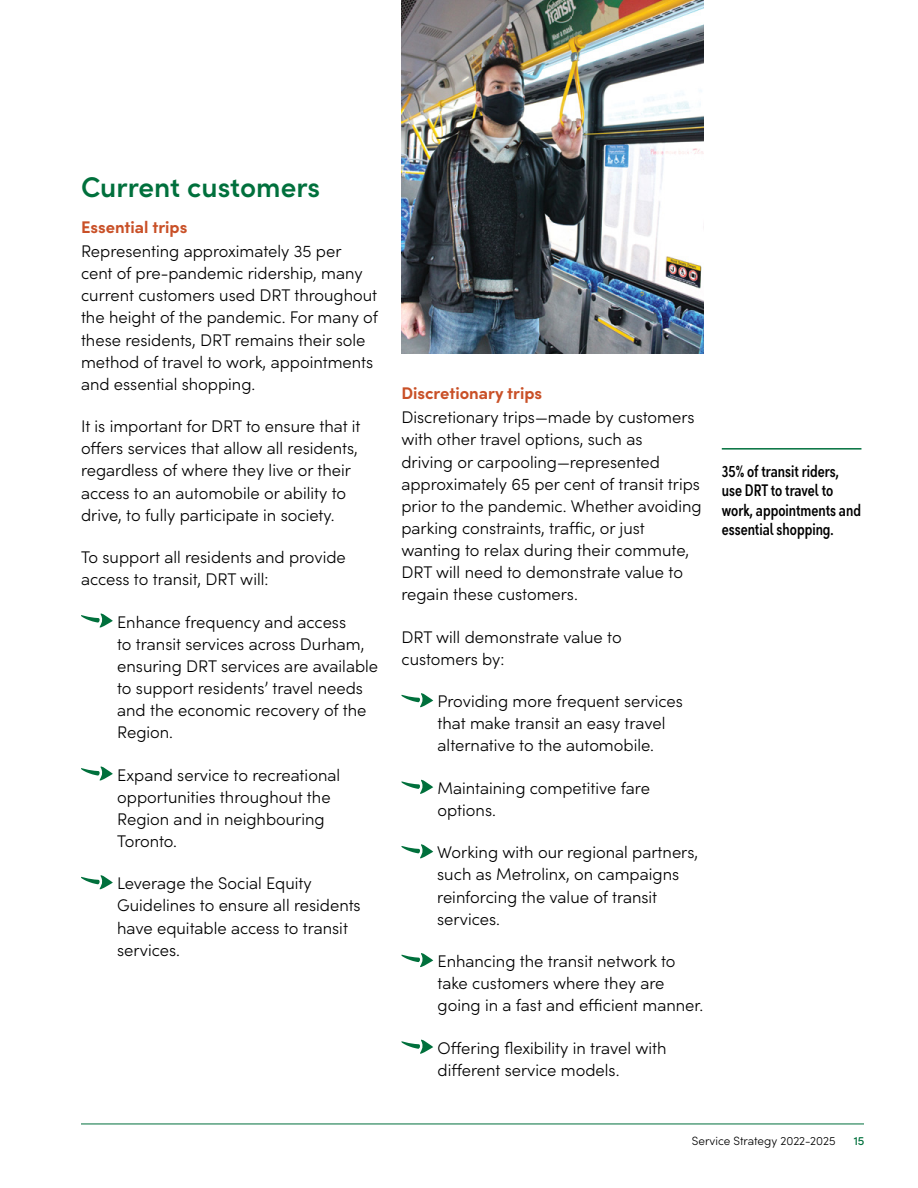
<style>
.page{position:relative;width:918px;height:1188px;background:#fff}
.page>*{position:absolute;margin:0;border:0;box-sizing:border-box;transform-origin:0 0}
.H2-Sub-Head_-_Green{font:600 28.5px "Sofia Pro";color:#00703c}
.BODY_Sophia_Alternat{font:300 16.8px/22.2px "Sofia Pro";color:#000}
.t1{font:500 16.8px/19.5px "Sofia Pro Condensed";color:#000}
.H3-Sub-Head_-_Red{font:700 16.8px "Sofia Pro";color:#c95027}
.t2{font:300 12px "Sofia Pro";color:#000}
.t3{font:500 12px "Sofia Pro";color:#00703c}
</style>
<div class="page">
<img style="left:401px;top:0;width:303px;height:353px">
<svg style="left:81px;top:613px;width:32px;height:15px"></svg>
<svg style="left:81px;top:766px;width:32px;height:15px"></svg>
<svg style="left:81px;top:875px;width:32px;height:15px"></svg>
<svg style="left:401px;top:693px;width:32px;height:15px"></svg>
<svg style="left:401px;top:779px;width:32px;height:15px"></svg>
<svg style="left:401px;top:844px;width:32px;height:15px"></svg>
<svg style="left:401px;top:953px;width:32px;height:15px"></svg>
<svg style="left:401px;top:1039px;width:32px;height:15px"></svg>
<hr style="left:722px;top:448px;width:139px;height:2px;background:#00703c">
<hr style="left:81px;top:1124px;width:783px;height:1px;background:#00703c">
<h2 class="H2-Sub-Head_-_Green" style="left:81px;top:166px;width:241px">Current customers</h2>
<h3 class="H3-Sub-Head_-_Red" style="left:81px;top:214px;width:108px">Essential trips</h3>
<p class="BODY_Sophia_Alternat" style="left:81px;top:239px;width:299px">Representing approximately 35 per<br>cent of pre-pandemic ridership, many current customers used DRT throughout the height of the pandemic. For many of these residents, DRT remains their sole method of travel to work, appointments and essential shopping.</p>
<p class="BODY_Sophia_Alternat" style="left:81px;top:414px;width:281px">It is important for DRT to ensure that it offers services that allow all residents, regardless of where they live or their access to an automobile or ability to drive, to fully participate in society.</p>
<p class="BODY_Sophia_Alternat" style="left:81px;top:545px;width:266px">To support all residents and provide access to transit, DRT will:</p>
<p class="BODY_Sophia_Alternat" style="left:117px;top:610px;width:263px">Enhance frequency and access<br>to transit services across Durham, ensuring DRT services are available to support residents’ travel needs and the economic recovery of the<br>Region.</p>
<p class="BODY_Sophia_Alternat" style="left:117px;top:763px;width:224px">Expand service to recreational opportunities throughout the<br>Region and in neighbouring<br>Toronto.</p>
<p class="BODY_Sophia_Alternat" style="left:117px;top:871px;width:245px">Leverage the Social Equity<br>Guidelines to ensure all residents have equitable access to transit services.</p>
<h3 class="H3-Sub-Head_-_Red" style="left:401px;top:380px;width:142px">Discretionary trips</h3>
<p class="BODY_Sophia_Alternat" style="left:401px;top:405px;width:302px">Discretionary trips—made by customers with other travel options, such as<br>driving or carpooling—represented approximately 65 per cent of transit trips prior to the pandemic. Whether avoiding parking constraints, traffic, or just wanting to relax during their commute, DRT will need to demonstrate value to regain these customers.</p>
<p class="BODY_Sophia_Alternat" style="left:401px;top:625px;width:222px">DRT will demonstrate value to customers by:</p>
<p class="BODY_Sophia_Alternat" style="left:438px;top:689px;width:247px">Providing more frequent services that make transit an easy travel alternative to the automobile.</p>
<p class="BODY_Sophia_Alternat" style="left:438px;top:776px;width:214px">Maintaining competitive fare options.</p>
<p class="BODY_Sophia_Alternat" style="left:437px;top:840px;width:262px">Working with our regional partners, such as Metrolinx, on campaigns reinforcing the value of transit services.</p>
<p class="BODY_Sophia_Alternat" style="left:438px;top:949px;width:267px">Enhancing the transit network to take customers where they are going in a fast and efficient manner.</p>
<p class="BODY_Sophia_Alternat" style="left:438px;top:1036px;width:230px">Offering flexibility in travel with different service models.</p>
<p class="t1" style="left:722px;top:460px;width:141px">35% of transit riders, use DRT to travel to work, appointments and essential shopping.</p>
<p class="t2" style="left:692px;top:1132px;width:145px">Service Strategy 2022-2025</p>
<p class="t3" style="left:854px;top:1132px;width:12px">15</p>
</div>
